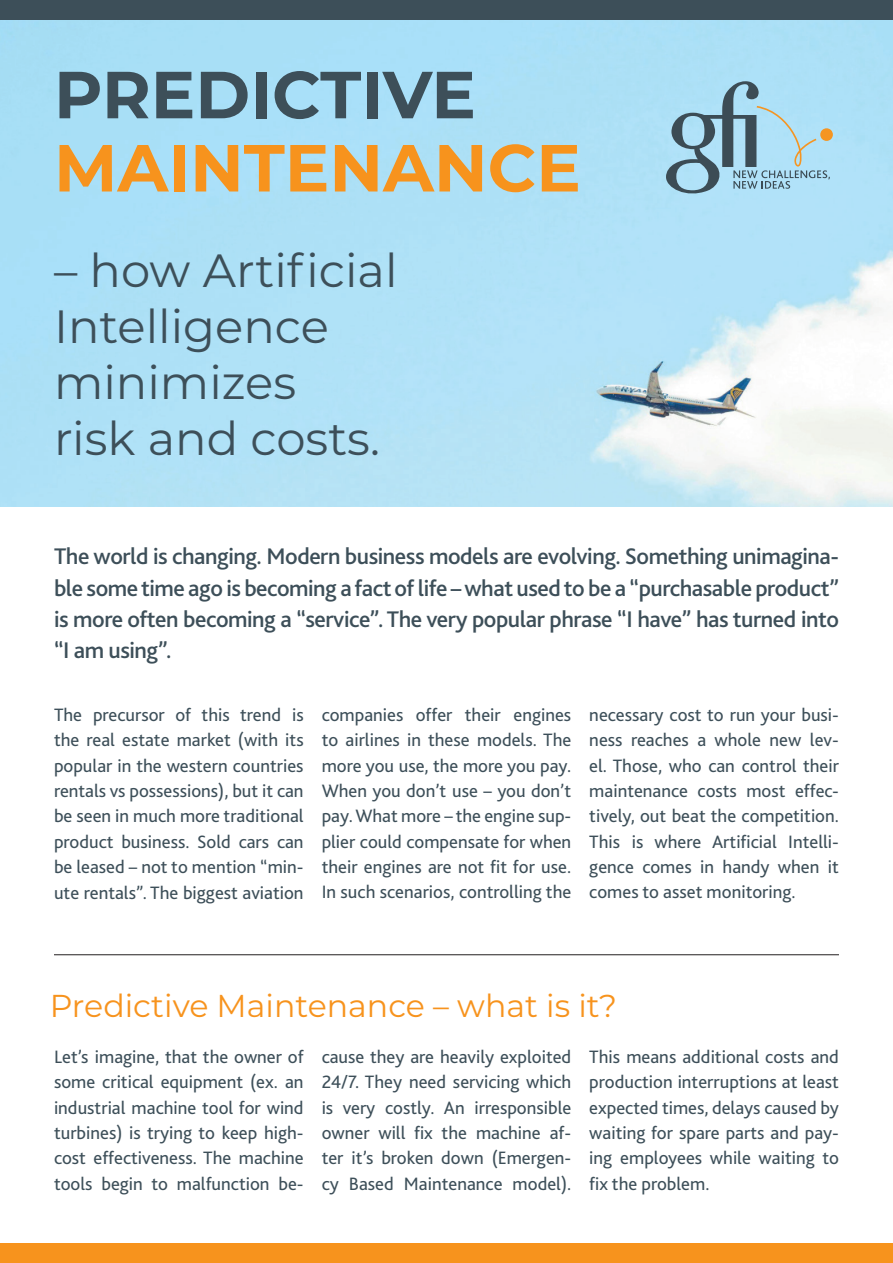
<style>
.page{position:relative;width:893px;height:1263px;background:#fff}
.page>*{position:absolute;margin:0;border:0;box-sizing:border-box;transform-origin:0 0}
.t1{font:700 66.45px "Montserrat";color:#f7931d}
.t2{font:700 66.45px "Montserrat";color:#3d4f59}
.t3{font:46.5px/55.8px "Montserrat";color:#3d4f59}
.t4{font:31.65px "Montserrat";color:#f7931d}
.t5{font:500 23.7px/31.3px "Bliss 2";letter-spacing:-.02em;color:#3d4f59;text-align:justify}
.t6{font:18.75px/25.3px "Bliss 2";color:#3d4f59;text-align:justify}
</style>
<div class="page">
<img style="left:0;top:20px;width:893px;height:486px">
<div style="left:0;top:0;width:893px;height:20px;background:#3d4f59"></div>
<svg style="left:666px;top:81px;width:167px;height:118px;background:#9ac4d6"></svg>
<div style="left:0;top:1243px;width:893px;height:20px;background:#f7931d"></div>
<hr style="left:54px;top:954px;width:785px;height:1px;background:#231f20">
<h1 class="t2" style="left:54px;top:47px;width:423px">PREDICTIVE</h1>
<h1 class="t1" style="left:54px;top:120px;width:528px">MAINTENANCE</h1>
<h2 class="t3" style="left:54px;top:241px;width:345px">– how Artificial<br>Intelligence minimizes<br>risk and costs.</h2>
<p class="t5" style="left:54px;top:541px;width:786px">The world is changing. Modern business models are evolving. Something unimagina&shy;ble some time ago is becoming a fact of life – what used to be a “purchasable product” is more often becoming a “service”. The very popular phrase “I have” has turned into “I am using”.</p>
<p class="t6" style="left:54px;top:702px;width:251px">The precursor of this trend is the real estate market (with its popular in the western countries rentals vs possessions), but it can be seen in much more traditional product business. Sold cars can be leased – not to mention “min&shy;ute rentals”. The biggest aviation</p>
<p class="t6" style="left:322px;top:702px;width:251px">companies offer their engines to airlines in these models. The more you use, the more you pay.<br>When you don’t use – you don’t pay. What more – the engine sup&shy;plier could compensate for when their engines are not fit for use.<br>In such scenarios, controlling the</p>
<p class="t6" style="left:589px;top:702px;width:251px">necessary cost to run your busi&shy;ness reaches a whole new lev&shy;el. Those, who can control their maintenance costs most effec&shy;tively, out beat the competition.<br>This is where Artificial Intelli&shy;gence comes in handy when it comes to asset monitoring.</p>
<h3 class="t4" style="left:50px;top:984px;width:569px">Predictive Maintenance – what is it?</h3>
<p class="t6" style="left:54px;top:1044px;width:251px">Let’s imagine, that the owner of some critical equipment (ex. an industrial machine tool for wind turbines) is trying to keep high&shy;cost effectiveness. The machine tools begin to malfunction be-</p>
<p class="t6" style="left:322px;top:1044px;width:251px">cause they are heavily exploited 24/7. They need servicing which is very costly. An irresponsible owner will fix the machine af&shy;ter it’s broken down (Emergen&shy;cy Based Maintenance model).</p>
<p class="t6" style="left:589px;top:1044px;width:251px">This means additional costs and production interruptions at least expected times, delays caused by waiting for spare parts and pay&shy;ing employees while waiting to fix the problem.</p>
</div>
